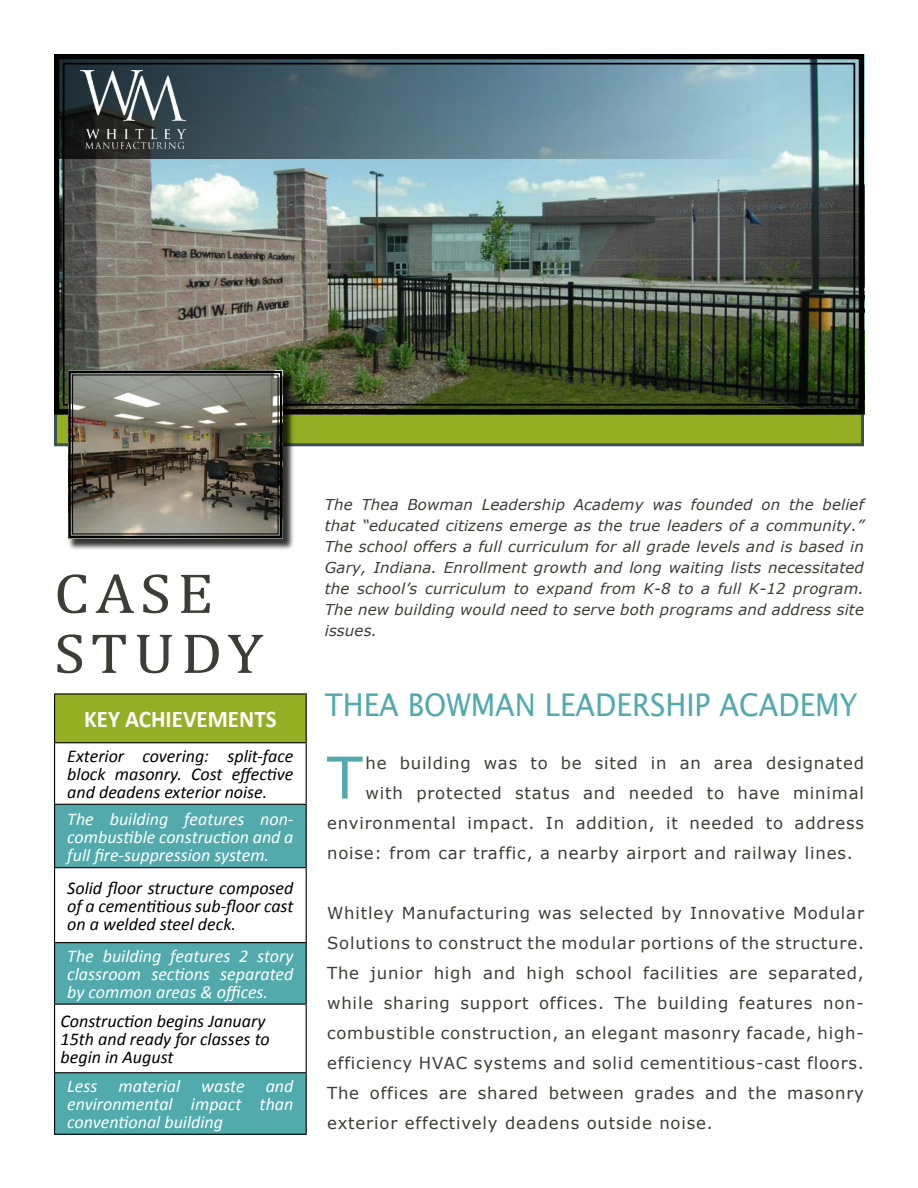
<style>
.page{position:relative;width:918px;height:1188px;background:#fff}
.page>*{position:absolute;margin:0;border:0;box-sizing:border-box;transform-origin:0 0}
.t1{font:57.75px "Verdana";color:#52aaac}
.t2{font:57px/60px "Cambria Math";letter-spacing:.1em;color:#3e3c36;scale:1.1 1}
.t3{font:31.35px "Lucida Sans";color:#52aaac;scale:.91 1}
.t4{font:700 24px "Calibri";color:#fff;scale:.96 1}
.t5{font:italic 18px/18px "Calibri";color:#000;text-align:justify}
.t6{font:italic 18px/18px "Calibri";color:#fff;text-align:justify}
.t7{font:16.5px/30px "Verdana";letter-spacing:.05em;color:#3e3c36;text-align:justify}
.t8{font:italic 15px/21px "Verdana";letter-spacing:.01em;color:#3e3c36;text-align:justify}
</style>
<div class="page">
<div style="left:56px;top:412px;width:806px;height:33px;background:#94af23"></div>
<div style="left:54px;top:411px;width:810px;height:35px;border:3px solid #3c4f53"></div>
<img style="left:54px;top:54px;width:811px;height:363px">
<svg style="left:56px;top:56px;width:808px;height:103px;background:#617f8c"></svg>
<img style="left:80px;top:70px;width:106px;height:79px">
<div style="left:67px;top:369px;width:228px;height:182px;background:#000;opacity:.8"></div>
<svg style="left:67px;top:370px;width:216px;height:169px;background:#767265"></svg>
<div style="left:72px;top:375px;width:206px;height:159px;border:1px solid #000"></div>
<div style="left:55px;top:694px;width:251px;height:49px;background:#94af23"></div>
<svg style="left:55px;top:805px;width:251px;height:199px;fill:#52aaac"></svg>
<div style="left:55px;top:1073px;width:251px;height:61px;background:#51aaac"></div>
<hr style="left:54px;top:693px;width:253px;height:2px;background:#000">
<hr style="left:54px;top:695px;width:1px;height:47px;background:#000">
<hr style="left:306px;top:695px;width:1px;height:47px;background:#000">
<hr style="left:54px;top:742px;width:253px;height:1px;background:#000">
<hr style="left:54px;top:743px;width:1px;height:61px;background:#000">
<hr style="left:306px;top:743px;width:1px;height:61px;background:#000">
<hr style="left:54px;top:804px;width:253px;height:1px;background:#000">
<hr style="left:54px;top:805px;width:1px;height:62px;background:#000">
<hr style="left:306px;top:805px;width:1px;height:62px;background:#000">
<hr style="left:54px;top:867px;width:253px;height:1px;background:#000">
<hr style="left:54px;top:868px;width:1px;height:74px;background:#000">
<hr style="left:306px;top:868px;width:1px;height:74px;background:#000">
<hr style="left:54px;top:942px;width:253px;height:1px;background:#000">
<hr style="left:54px;top:943px;width:1px;height:61px;background:#000">
<hr style="left:306px;top:943px;width:1px;height:61px;background:#000">
<hr style="left:54px;top:1073px;width:1px;height:61px;background:#000">
<hr style="left:306px;top:1073px;width:1px;height:61px;background:#000">
<hr style="left:54px;top:1134px;width:253px;height:1px;background:#000">
<hr style="left:54px;top:1004px;width:253px;height:1px;background:#000">
<hr style="left:54px;top:1005px;width:1px;height:67px;background:#000">
<hr style="left:306px;top:1005px;width:1px;height:67px;background:#000">
<hr style="left:54px;top:1072px;width:253px;height:1px;background:#000">
<h2 class="t2" style="left:54px;top:563px;width:191px">CASE<br>STUDY</h2>
<h3 class="t4" style="left:84px;top:704px;width:202px">KEY ACHIEVEMENTS</h3>
<p class="t5" style="left:67px;top:747px;width:228px">Exterior covering: split-face block masonry. Cost effective and deadens exterior noise.</p>
<p class="t6" style="left:67px;top:809px;width:228px">The building features non&shy;combustible construction and a full fire-suppression system.</p>
<p class="t5" style="left:67px;top:878px;width:228px">Solid floor structure composed of a cementitious sub-floor cast on a welded steel deck.</p>
<p class="t6" style="left:67px;top:946px;width:228px">The building features 2 story classroom sections separated by common areas &amp; offices.</p>
<p class="t5" style="left:61px;top:1012px;width:211px;text-align:left">Construction begins January<br>15th and ready for classes to begin in August</p>
<p class="t6" style="left:67px;top:1077px;width:228px">Less material waste and environmental impact than conventional building</p>
<p class="t8" style="left:325px;top:494px;width:541px">The Thea Bowman Leadership Academy was founded on the belief that “educated citizens emerge as the true leaders of a community.” The school offers a full curriculum for all grade levels and is based in Gary, Indiana. Enrollment growth and long waiting lists necessitated the school’s curriculum to expand from K-8 to a full K-12 program.<br>The new building would need to serve both programs and address site issues.</p>
<h3 class="t3" style="left:325px;top:687px;width:587px">THEA BOWMAN LEADERSHIP ACADEMY</h3>
<h1 class="t1" style="left:327px;top:738px;width:37px">T</h1>
<p class="t7" style="left:366px;top:747px;width:500px">he building was to be sited in an area designated</p>
<p class="t7" style="left:366px;top:777px;width:500px">with protected status and needed to have minimal</p>
<p class="t7" style="left:327px;top:807px;width:539px">environmental impact. In addition, it needed to address</p>
<p class="t7" style="left:327px;top:837px;width:527px">noise: from car traffic, a nearby airport and railway lines.</p>
<p class="t7" style="left:327px;top:897px;width:539px">Whitley Manufacturing was selected by Innovative Modular Solutions to construct the modular portions of the structure.<br>The junior high and high school facilities are separated, while sharing support offices. The building features non&shy;combustible construction, an elegant masonry facade, high&shy;efficiency HVAC systems and solid cementitious-cast floors.<br>The offices are shared between grades and the masonry exterior effectively deadens outside noise.</p>
</div>
